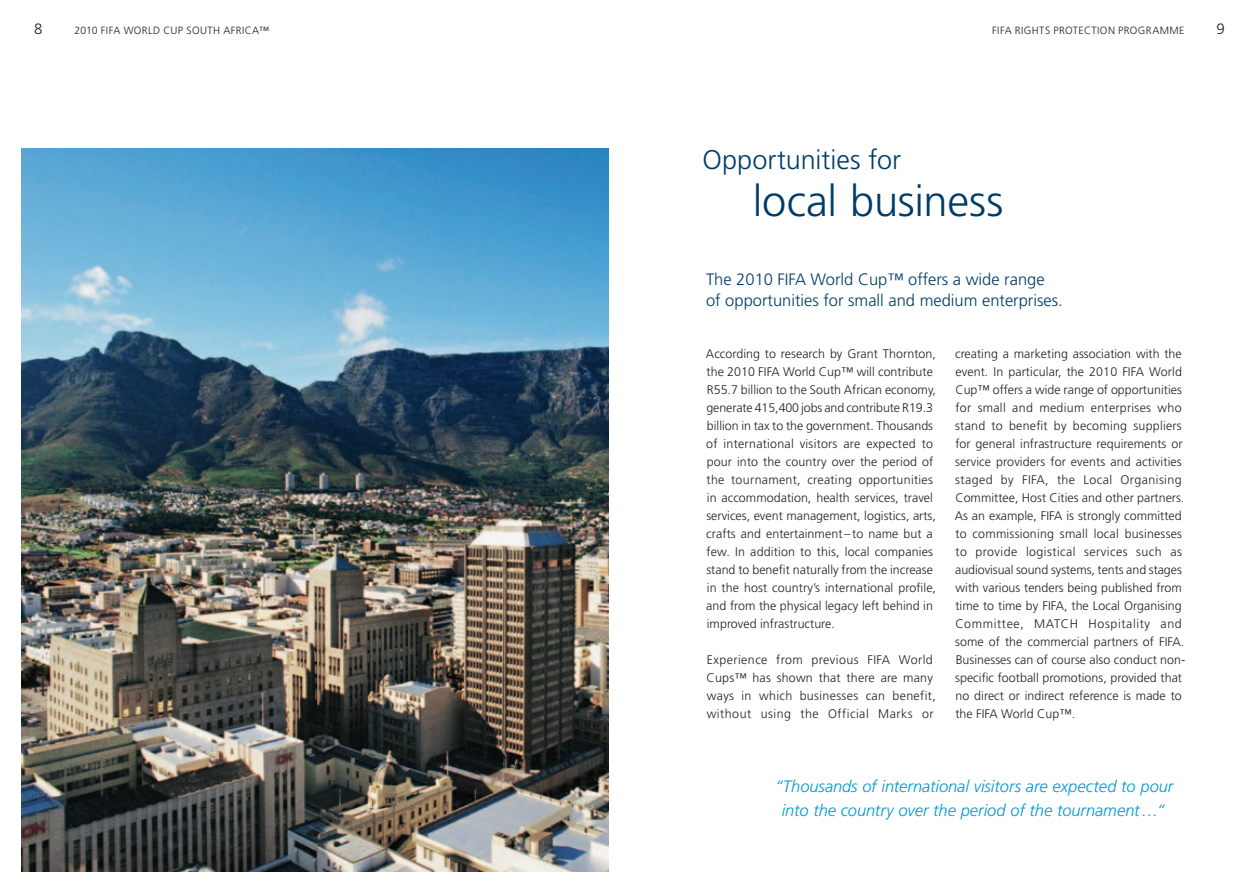
<style>
.page{position:relative;width:1259px;height:893px;background:#fff}
.page>*{position:absolute;margin:0;border:0;box-sizing:border-box;transform-origin:0 0}
.t1{font:300 43.5px "Frutiger";letter-spacing:-.005em;color:#003c67}
.t2{font:300 27px "Frutiger";color:#003c67}
.t3{font:italic 300 16.5px/24px "Frutiger";letter-spacing:-.005em;color:#0797d2;text-align:center}
.t4{font:300 16.5px/21px "Frutiger";color:#003c67}
.t5{font:300 15px "Frutiger";color:#231f20}
.t6{font:300 12.45px/18px "Frutiger";letter-spacing:.005em;color:#231f20}
.t7{font:300 12.45px/18px "Frutiger";letter-spacing:.03em;color:#231f20}
.t8{font:300 10.5px "Frutiger";letter-spacing:.035em;color:#231f20}
</style>
<div class="page">
<img style="left:21px;top:149px;width:587px;height:723px">
<p class="t5" style="left:34px;top:20px;width:10px">8</p>
<p class="t8" style="left:74px;top:24px;width:163px">2010 FIFA World Cup South Africa</p>
<p class="t8" style="left:259px;top:24px;width:12px">™</p>
<p class="t8" style="left:992px;top:24px;width:74px">FIFA Ri ghts Prot</p>
<p class="t8" style="left:1078px;top:24px;width:13px">ectio</p>
<p class="t8" style="left:1108px;top:24px;width:78px">n Programme</p>
<p class="t5" style="left:1216px;top:20px;width:10px">9</p>
<h2 class="t2" style="left:702px;top:144px;width:200px">Opportunities for</h2>
<h1 class="t1" style="left:753px;top:176px;width:252px">local business</h1>
<h3 class="t4" style="left:706px;top:269px;width:358px">The 2010 FIFA World Cup™ offers a wide range of opportunities for small and medium enterprises.</h3>
<p class="t6" style="left:706px;top:344px;width:232px">According to research by Grant Thornton, the 2010 FIFA World Cup™ will contribute R55.7 billion to the South African economy, generate 415,400 jobs and contribute R19.3 billion in tax to the government. Thousands of international visitors are expected to pour into the country over the period of the tournament, creating opportunities in accommodation, health services, travel services, event management, logistics, arts, crafts and entertainment – to name but a few. In addition to this, local companies stand to benefit naturally from the increase in the host country’s international profile, and from the physical legacy left behind in improved infrastructure.</p>
<p class="t7" style="left:706px;top:650px;width:231px">Experience from previous FIFA World Cups™ has shown that there are many ways in which businesses can benefit, without using the Official Marks or</p>
<p class="t6" style="left:955px;top:344px;width:232px">creating a marketing association with the event. In particular, the 2010 FIFA World Cup™ offers a wide range of opportunities for small and medium enterprises who stand to benefit by becoming suppliers for general infrastructure requirements or service providers for events and activities staged by FIFA, the Local Organising Committee, Host Cities and other partners.<br>As an example, FIFA is strongly committed to commissioning small local businesses to provide logistical services such as audiovisual sound systems, tents and stages with various tenders being published from time to time by FIFA, the Local Organising Committee, MATCH Hospitality and some of the commercial partners of FIFA.<br>Businesses can of course also conduct non&shy;specific football promotions, provided that no direct or indirect reference is made to the FIFA World Cup™.</p>
<h3 class="t3" style="left:775px;top:775px;width:399px">“Thousands of international visitors are expected to pour into the country over the period of the tournament…“</h3>
</div>
